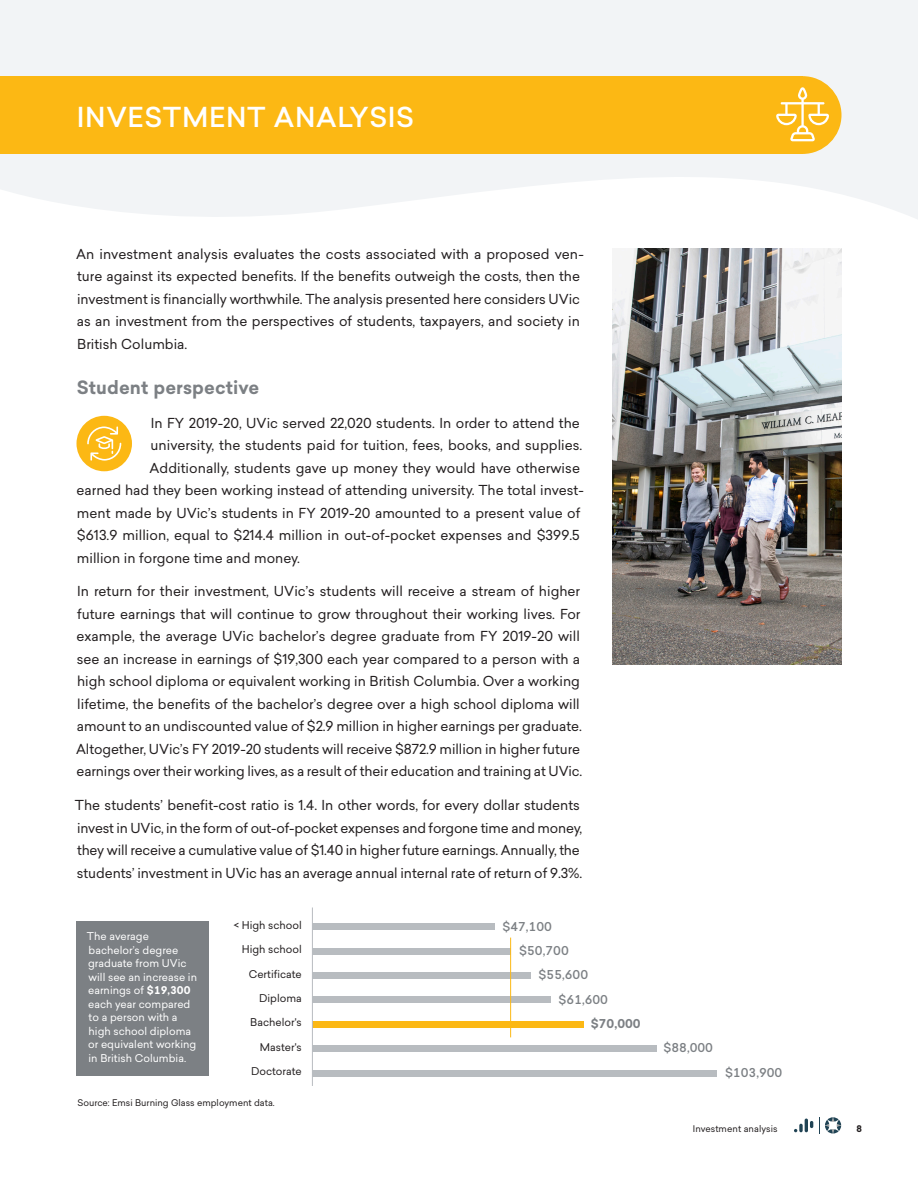
<style>
.page{position:relative;width:918px;height:1188px;background:#fff}
.page>*{position:absolute;margin:0;border:0;box-sizing:border-box;transform-origin:0 0}
.t1{font:540px "Chartwell Bars Vertical";color:#b8bcc0;scale:.15 1}
.Heading_2{font:500 27px "Sailec";letter-spacing:.025em;color:#fff}
.Heading_3{font:700 18px "Sailec";letter-spacing:.005em;color:#7c8084}
.t2{font:13.5px/22.5px "Sailec";color:#231f20}
.t3{font:500 12px "Sailec";color:#7c8084}
.t4{font:700 12px "Sailec";color:#7c8084}
.Figure_text{font:10.5px/13.5px "Sailec";color:#fff}
.Figure_text-2{font:10.5px "Sailec";color:#231f20}
.Figure_footnote{font:9px "Sailec";color:#231f20}
.t5{font:700 9px "Sailec";color:#231f20}
.s1{font-weight:700}
.s2{color:#fcb814}
</style>
<div class="page">
<svg style="left:0;top:0;width:918px;height:219px;fill:#f2f4f6"></svg>
<svg style="left:794px;top:1119px;width:19px;height:13px"></svg>
<svg style="left:819px;top:1117px;width:22px;height:17px"></svg>
<div style="left:0;top:76px;width:803px;height:78px;background:#fcb814"></div>
<div style="left:764px;top:76px;width:78px;height:78px;background:#fcb814;border-radius:50%"></div>
<svg style="left:776px;top:87px;width:53px;height:54px"></svg>
<div style="left:76px;top:416px;width:56px;height:55px;background:#fcb814;border-radius:50%"></div>
<svg style="left:87px;top:426px;width:34px;height:35px"></svg>
<div style="left:76px;top:921px;width:133px;height:154px;background:#7c8084"></div>
<hr style="left:312px;top:908px;width:1px;height:178px;background:#b8bcc0">
<hr style="left:510px;top:938px;width:1px;height:99px;background:#fcb814">
<img style="left:612px;top:248px;width:230px;height:416px">
<p class="Heading_2" style="left:77px;top:98px;width:339px">INVESTMENT ANALYSIS</p>
<p class="t2" style="left:76px;top:242px;width:509px">An investment analysis evaluates the costs associated with a proposed ven&shy;ture against its expected benefits. If the benefits outweigh the costs, then the investment is financially worthwhile. The analysis presented here considers UVic as an investment from the perspectives of students, taxpayers, and society in British Columbia.</p>
<p class="Heading_3" style="left:77px;top:374px;width:184px">Student perspective</p>
<p class="t2" style="left:151px;top:411px;width:431px">In FY 2019-20, UVic served 22,020 students. In order to attend the</p>
<p class="t2" style="left:150px;top:434px;width:433px">university, the students paid for tuition, fees, books, and supplies.</p>
<p class="t2" style="left:150px;top:456px;width:432px">Additionally, students gave up money they would have otherwise</p>
<p class="t2" style="left:77px;top:479px;width:509px">earned had they been working instead of attending university. The total invest-</p>
<p class="t2" style="left:77px;top:501px;width:505px">ment made by UVic’s students in FY 2019-20 amounted to a present value of</p>
<p class="t2" style="left:77px;top:524px;width:504px">$613.9 million, equal to $214.4 million in out-of-pocket expenses and $399.5</p>
<p class="t2" style="left:77px;top:546px;width:225px">million in forgone time and money.</p>
<p class="t2" style="left:76px;top:580px;width:508px">In return for their investment, UVic’s students will receive a stream of higher future earnings that will continue to grow throughout their working lives. For example, the average UVic bachelor’s degree graduate from FY 2019-20 will see an increase in earnings of $19,300 each year compared to a person with a high school diploma or equivalent working in British Columbia. Over a working lifetime, the benefits of the bachelor’s degree over a high school diploma will amount to an undiscounted value of $2.9 million in higher earnings per graduate.<br>Altogether, UVic’s FY 2019-20 students will receive $872.9 million in higher future earnings over their working lives, as a result of their education and training at UVic.</p>
<p class="t2" style="left:75px;top:794px;width:509px">The students’ benefit-cost ratio is 1.4. In other words, for every dollar students invest in UVic, in the form of out-of-pocket expenses and forgone time and money, they will receive a cumulative value of $1.40 in higher future earnings. Annually, the students’ investment in UVic has an average annual internal rate of return of 9.3%.</p>
<p class="t3" style="left:502px;top:918px;width:51px">$47,100</p>
<p class="t3" style="left:519px;top:942px;width:51px">$50,700</p>
<p class="t3" style="left:539px;top:966px;width:51px">$55,600</p>
<p class="t3" style="left:559px;top:991px;width:51px">$61,600</p>
<p class="t4" style="left:591px;top:1015px;width:51px">$70,000</p>
<p class="Figure_text-2" style="left:234px;top:918px;width:70px">&lt; High school</p>
<p class="Figure_text-2" style="left:242px;top:942px;width:62px">High school</p>
<p class="Figure_text-2" style="left:249px;top:966px;width:55px">Certificate</p>
<p class="Figure_text-2" style="left:259px;top:991px;width:44px">Diploma</p>
<p class="Figure_text-2" style="left:250px;top:1015px;width:53px">Bachelor's</p>
<p class="Figure_text-2" style="left:260px;top:1040px;width:43px">Master's</p>
<p class="Figure_text-2" style="left:251px;top:1064px;width:52px">Doctorate</p>
<p class="Figure_text" style="left:87px;top:929px;width:112px">The average bachelor’s degree graduate from UVic will see an increase in earnings of <span class="s1">$19,300 </span>each year compared to a person with a high school diploma or equivalent working in British Columbia.</p>
<p class="t1" style="left:830px;top:920px;width:1074px;rotate:90deg">45+49+54+9<span class="s2">67</span>+85+100</p>
<p class="t3" style="left:664px;top:1039px;width:51px">$88,000</p>
<p class="t3" style="left:725px;top:1064px;width:59px">$103,900</p>
<p class="Figure_footnote" style="left:77px;top:1096px;width:199px">Source: Emsi Burning Glass employment data.</p>
<p class="Figure_footnote" style="left:693px;top:1123px;width:86px">Investment analysis</p>
<p class="t5" style="left:856px;top:1123px;width:7px">8</p>
</div>
